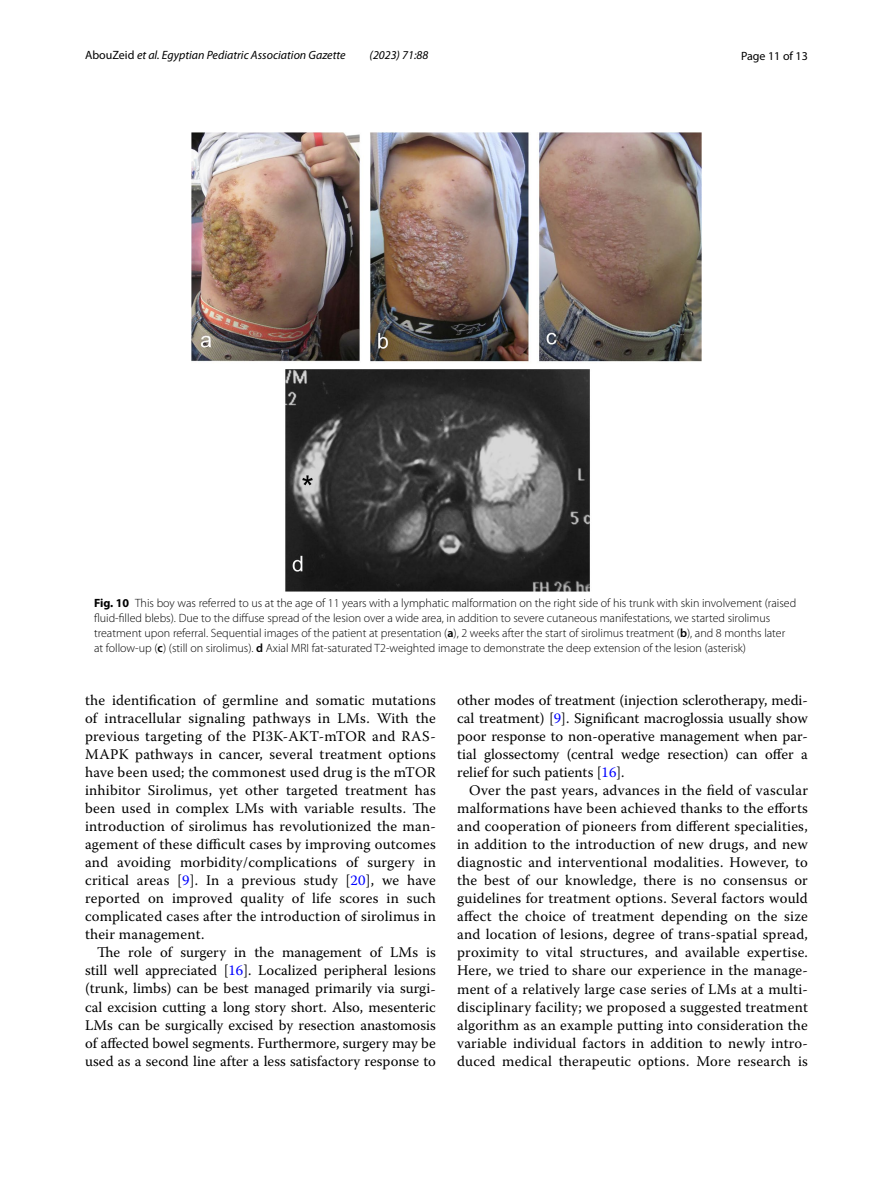
<style>
.page{position:relative;width:893px;height:1187px;background:#fff}
.page>*{position:absolute;margin:0;border:0;box-sizing:border-box;transform-origin:0 0}
.t1{font:14.7px/18px "Warnock Pro";letter-spacing:.01em;color:#000;text-align:justify}
.t2{font:300 12px/15px "Myriad Pro";color:#000}
.t3{font:italic 12px "Myriad Pro";color:#000}
.t4{font:12px "Myriad Pro";color:#000}
.s1{font-style:normal}
.s2{font-weight:700}
.s3{font-weight:600}
.s4{color:#00f}
</style>
<div class="page">
<img style="left:191px;top:133px;width:511px;height:458px">
<p class="t3" style="left:85px;top:48px;width:262px"><span class="s1">AbouZeid</span> et al. Egyptian Pediatric Association Gazette</p>
<p class="t3" style="left:370px;top:48px;width:60px">(2023) 71:88</p>
<p class="t4" style="left:741px;top:48px;width:68px">Page 11 of 13</p>
<p class="t2" style="left:94px;top:595px;width:704px"><span class="s2">Fig. 10</span> This boy was referred to us at the age of 11 years with a lymphatic malformation on the right side of his trunk with skin involvement (raised fluid-filled blebs). Due to the diffuse spread of the lesion over a wide area, in addition to severe cutaneous manifestations, we started sirolimus treatment upon referral. Sequential images of the patient at presentation (<span class="s3">a</span>), 2 weeks after the start of sirolimus treatment (<span class="s3">b</span>), and 8 months later at follow-up (<span class="s3">c</span>) (still on sirolimus). <span class="s3">d</span> Axial MRI fat-saturated T2-weighted image to demonstrate the deep extension of the lesion (asterisk)</p>
<p class="t1" style="left:85px;top:691px;width:352px">the identification of germline and somatic mutations of intracellular signaling pathways in LMs. With the previous targeting of the PI3K-AKT-mTOR and RAS-MAPK pathways in cancer, several treatment options have been used; the commonest used drug is the mTOR inhibitor Sirolimus, yet other targeted treatment has been used in complex LMs with variable results. The introduction of sirolimus has revolutionized the man&shy;agement of these difficult cases by improving outcomes and avoiding morbidity/complications of surgery in critical areas [<span class="s4">9</span>]. In a previous study [<span class="s4">20</span>], we have reported on improved quality of life scores in such complicated cases after the introduction of sirolimus in their management.</p>
<p class="t1" style="left:85px;top:943px;width:352px;text-indent:12px">The role of surgery in the management of LMs is still well appreciated [<span class="s4">16</span>]. Localized peripheral lesions (trunk, limbs) can be best managed primarily via surgi&shy;cal excision cutting a long story short. Also, mesenteric LMs can be surgically excised by resection anastomosis of affected bowel segments. Furthermore, surgery may be used as a second line after a less satisfactory response to</p>
<p class="t1" style="left:457px;top:691px;width:352px">other modes of treatment (injection sclerotherapy, medi&shy;cal treatment) [<span class="s4">9</span>]. Significant macroglossia usually show poor response to non-operative management when par&shy;tial glossectomy (central wedge resection) can offer a relief for such patients [<span class="s4">16</span>].</p>
<p class="t1" style="left:457px;top:781px;width:352px;text-indent:12px">Over the past years, advances in the field of vascular malformations have been achieved thanks to the efforts and cooperation of pioneers from different specialities, in addition to the introduction of new drugs, and new diagnostic and interventional modalities. However, to the best of our knowledge, there is no consensus or guidelines for treatment options. Several factors would affect the choice of treatment depending on the size and location of lesions, degree of trans-spatial spread, proximity to vital structures, and available expertise.<br>Here, we tried to share our experience in the manage&shy;ment of a relatively large case series of LMs at a multi&shy;disciplinary facility; we proposed a suggested treatment algorithm as an example putting into consideration the variable individual factors in addition to newly intro&shy;duced medical therapeutic options. More research is</p>
</div>
